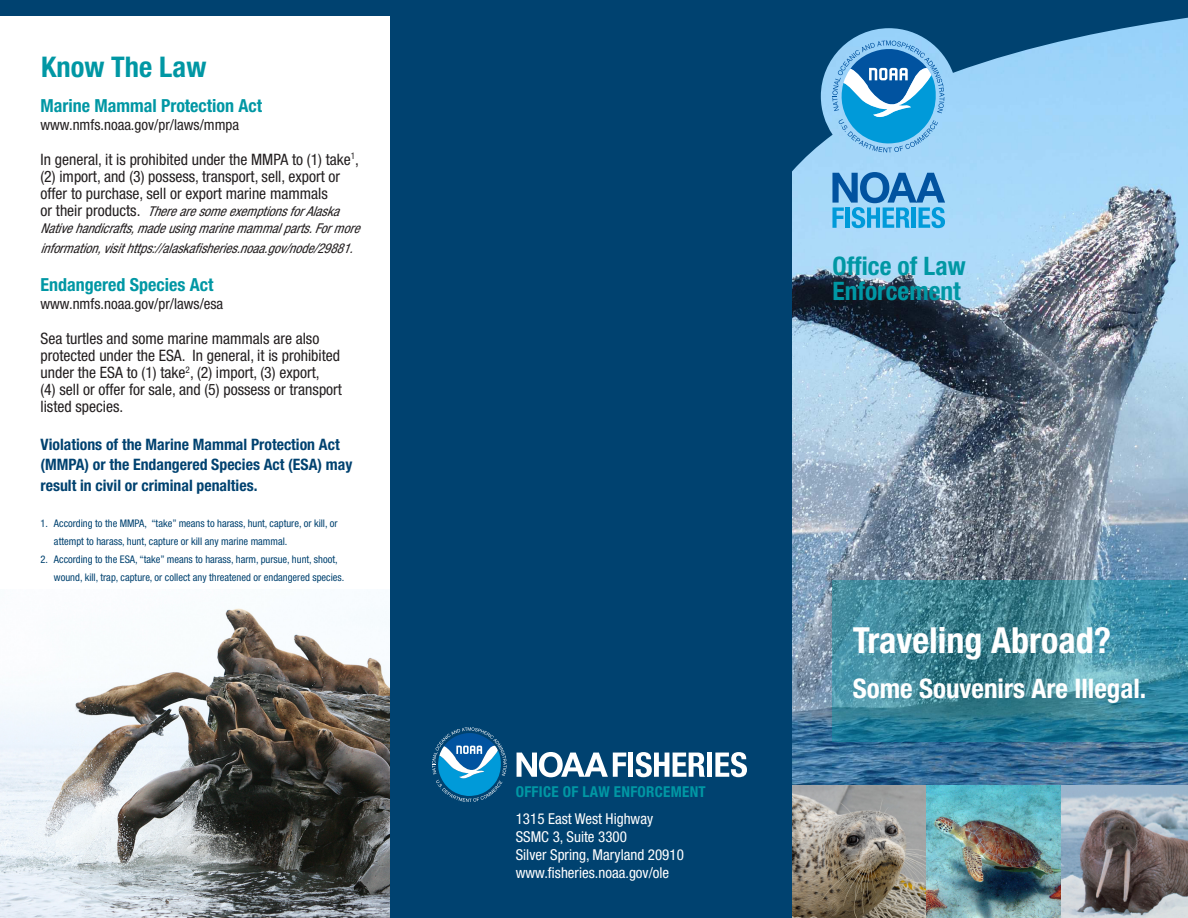
<style>
.page{position:relative;width:1188px;height:918px;background:#fff}
.page>*{position:absolute;margin:0;border:0;box-sizing:border-box;transform-origin:0 0}
.t1{font:700 condensed 36px "Helvetica Neue LT Std";color:#fff}
.Main_head{font:700 condensed 28.5px "Helvetica Neue LT Std";color:#0097a4}
.t2{font:700 condensed 27px "Helvetica Neue LT Std";color:#fff}
.t3{font:700 condensed 25.5px/25.5px "Helvetica Neue LT Std";color:#0097a4}
.Subhead_1{font:700 condensed 18px "Helvetica Neue LT Std";color:#0097a4}
.Box_text{font:condensed 15.75px/17.1px "Helvetica Neue LT Std";color:#231f20}
.Large_Subhead___1_li{font:700 condensed 15.75px/20.1px "Helvetica Neue LT Std";color:#004270}
.t4{font:condensed 15px/18px "Helvetica Neue LT Std";color:#fff}
.Box_text-2{font:condensed 15px "Helvetica Neue LT Std";color:#231f20}
.t5{font:700 condensed 15px "Helvetica Neue LT Std";letter-spacing:.02em;color:#0097a4}
.Box_text-3{font:italic condensed 13.5px/17.1px "Helvetica Neue LT Std";color:#231f20}
.t6{font:condensed 10.5px/18px "Helvetica Neue LT Std";color:#004270}
.s1{font-style:normal;font-size:15.75px}
</style>
<div class="page">
<img style="left:792px;top:172px;width:396px;height:746px">
<img style="left:0;top:589px;width:391px;height:329px">
<svg style="left:832px;top:580px;width:356px;height:162px"></svg>
<svg style="left:792px;top:16px;width:396px;height:156px;fill:#9ed4f9"></svg>
<svg style="left:832px;top:40px;width:112px;height:113px"></svg>
<svg style="left:832px;top:172px;width:113px;height:56px"></svg>
<div style="left:391px;top:0;width:401px;height:918px;background:#004270"></div>
<svg style="left:432px;top:727px;width:75px;height:75px"></svg>
<svg style="left:517px;top:752px;width:109px;height:25px"></svg>
<div style="left:628px;top:753px;width:5px;height:24px;background:#fff"></div>
<svg style="left:636px;top:752px;width:69px;height:25px"></svg>
<div style="left:707px;top:753px;width:5px;height:24px;background:#fff"></div>
<svg style="left:715px;top:752px;width:32px;height:25px"></svg>
<div style="left:0;top:0;width:1188px;height:16px;background:#004270"></div>
<p class="Main_head" style="left:41px;top:49px;width:167px">Know The Law</p>
<p class="Subhead_1" style="left:40px;top:95px;width:223px">Marine Mammal Protection Act</p>
<p class="Box_text-2" style="left:40px;top:116px;width:200px">www.nmfs.noaa.gov/pr/laws/mmpa</p>
<p class="Box_text" style="left:40px;top:151px;width:320px">In general, it is prohibited under the MMPA to (1) take<sup>1</sup>, (2) import, and (3) possess, transport, sell, export or offer to purchase, sell or export marine mammals</p>
<p class="Box_text-3" style="left:40px;top:203px;width:326px"><span class="s1">o r t h e i r p r o d u c t s .</span> TherearesomeexemptionsforAlaska<br>Nativehandicrafts,madeusingmarinemammalparts.Formore</p>
<p class="Box_text-3" style="left:40px;top:240px;width:319px">information,visithttps://alaskafisheries.noaa.gov/node/29881.</p>
<p class="Subhead_1" style="left:40px;top:274px;width:174px">Endangered Species Act</p>
<p class="Box_text-2" style="left:40px;top:295px;width:184px">www.nmfs.noaa.gov/pr/laws/esa</p>
<p class="Box_text" style="left:40px;top:329px;width:303px">Sea turtles and some marine mammals are also protected under the ESA. In general, it is prohibited under the ESA to (1) take<sup>2</sup>, (2) import, (3) export,<br>(4) sell or offer for sale, and (5) possess or transport listed species.</p>
<p class="Large_Subhead___1_li" style="left:40px;top:434px;width:313px">Violations of the Marine Mammal Protection Act (MMPA) or the Endangered Species Act (ESA) may result in civil or criminal penalties.</p>
<p class="t6" style="left:54px;top:514px;width:285px;text-indent:-14px">1. According to the MMPA, “take” means to harass, hunt, capture, or kill, or attempt to harass, hunt, capture or kill any marine mammal.</p>
<p class="t6" style="left:54px;top:550px;width:292px;text-indent:-14px">2. According to the ESA, “take” means to harass, harm, pursue, hunt, shoot, wound, kill, trap, capture, or collect any threatened or endangered species.</p>
<h3 class="t3" style="left:832px;top:252px;width:135px">Office of Law<br>Enforcement</h3>
<p class="t5" style="left:516px;top:782px;width:192px">OFFICE OF LAW ENFORCEMENT</p>
<p class="t4" style="left:516px;top:809px;width:170px">1315 East West Highway<br>SSMC 3, Suite 3300<br>Silver Spring, Maryland 20910 www.fisheries.noaa.gov/ole</p>
<h1 class="t1" style="left:853px;top:618px;width:260px">Traveling Abroad?</h1>
<h3 class="t2" style="left:853px;top:672px;width:295px">Some Souvenirs Are Illegal.</h3>
</div>
